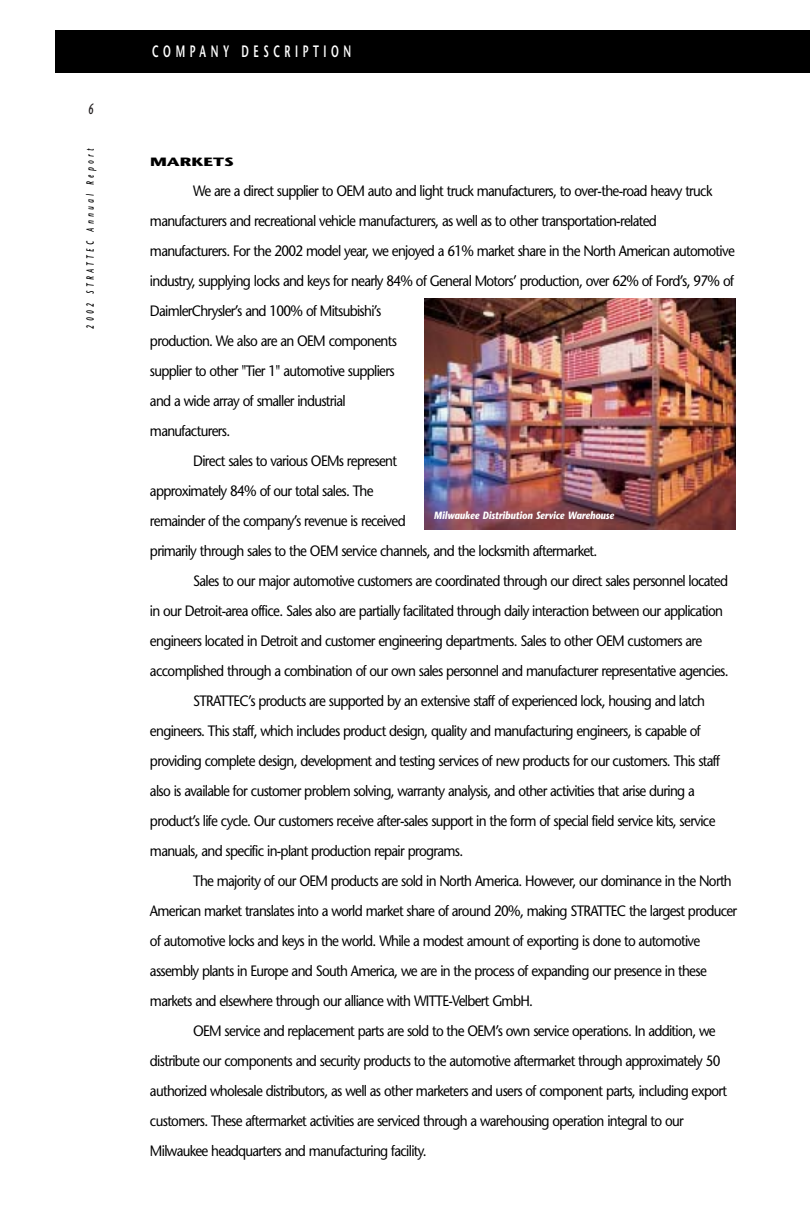
<style>
.page{position:relative;width:810px;height:1215px;background:#fff}
.page>*{position:absolute;margin:0;border:0;box-sizing:border-box;transform-origin:0 0}
.t1{font:600 16.5px "Stone Sans";letter-spacing:.46em;color:#fff;scale:.6 1}
.t2{font:15px "Stone Sans";letter-spacing:-.05em;color:#000;scale:.9 1}
.t3{font:italic 600 15px "Stone Sans";color:#231f20;scale:.6 1}
.t4{font:700 12px "Stone Sans";color:#000;scale:1.45 1}
.t5{font:italic 700 10.5px "Stone Sans";color:#fff;scale:.85 1}
.t6{font:italic 600 10.5px "Stone Sans";letter-spacing:.56em;color:#000;scale:.6 1}
</style>
<div class="page">
<div style="left:55px;top:30px;width:755px;height:43px;background:#000"></div>
<img style="left:425px;top:298px;width:311px;height:231px">
<p class="t3" style="left:88px;top:103px;width:10px">6</p>
<p class="t1" style="left:152px;top:45px;width:333px">COMPANY DESCRIPTION</p>
<p class="t6" style="left:86px;top:329px;width:302px;rotate:-90deg">2002 STRATTEC Annual Report</p>
<p class="t4" style="left:150px;top:157px;width:59px">MARKETS</p>
<p class="t2" style="left:193px;top:185px;width:579px">We are a direct supplier to OEM auto and light truck manufacturers, to over-the-road heavy truck</p>
<p class="t2" style="left:150px;top:215px;width:565px">manufacturers and recreational vehicle manufacturers, as well as to other transportation-related</p>
<p class="t2" style="left:150px;top:245px;width:651px">manufacturers. For the 2002 model year, we enjoyed a 61% market share in the North American automotive</p>
<p class="t2" style="left:150px;top:275px;width:650px">industry, supplying locks and keys for nearly 84% of General Motors’ production, over 62% of Ford’s, 97% of</p>
<p class="t2" style="left:150px;top:305px;width:259px">DaimlerChrysler’s and 100% of Mitsubishi’s</p>
<p class="t2" style="left:150px;top:335px;width:276px">production. We also are an OEM components</p>
<p class="t2" style="left:150px;top:365px;width:273px">supplier to other "Tier 1" automotive suppliers</p>
<p class="t2" style="left:150px;top:395px;width:219px">and a wide array of smaller industrial</p>
<p class="t2" style="left:150px;top:425px;width:91px">manufacturers.</p>
<p class="t2" style="left:193px;top:455px;width:228px">Direct sales to various OEMs represent</p>
<p class="t2" style="left:150px;top:485px;width:250px">approximately 84% of our total sales. The</p>
<p class="t2" style="left:150px;top:515px;width:286px">remainder of the company’s revenue is received</p>
<p class="t2" style="left:150px;top:545px;width:499px">primarily through sales to the OEM service channels, and the locksmith aftermarket.</p>
<p class="t2" style="left:193px;top:575px;width:596px">Sales to our major automotive customers are coordinated through our direct sales personnel located</p>
<p class="t2" style="left:150px;top:605px;width:638px">in our Detroit-area office. Sales also are partially facilitated through daily interaction between our application</p>
<p class="t2" style="left:150px;top:635px;width:615px">engineers located in Detroit and customer engineering departments. Sales to other OEM customers are</p>
<p class="t2" style="left:150px;top:665px;width:645px">accomplished through a combination of our own sales personnel and manufacturer representative agencies.</p>
<p class="t2" style="left:193px;top:695px;width:570px">STRATTEC’s products are supported by an extensive staff of experienced lock, housing and latch</p>
<p class="t2" style="left:150px;top:725px;width:614px">engineers. This staff, which includes product design, quality and manufacturing engineers, is capable of</p>
<p class="t2" style="left:150px;top:755px;width:635px">providing complete design, development and testing services of new products for our customers. This staff</p>
<p class="t2" style="left:150px;top:785px;width:607px">also is available for customer problem solving, warranty analysis, and other activities that arise during a</p>
<p class="t2" style="left:150px;top:815px;width:630px">product’s life cycle. Our customers receive after-sales support in the form of special field service kits, service</p>
<p class="t2" style="left:150px;top:845px;width:350px">manuals, and specific in-plant production repair programs.</p>
<p class="t2" style="left:193px;top:875px;width:600px">The majority of our OEM products are sold in North America. However, our dominance in the North</p>
<p class="t2" style="left:150px;top:905px;width:654px">American market translates into a world market share of around 20%, making STRATTEC the largest producer</p>
<p class="t2" style="left:150px;top:935px;width:613px">of automotive locks and keys in the world. While a modest amount of exporting is done to automotive</p>
<p class="t2" style="left:150px;top:965px;width:620px">assembly plants in Europe and South America, we are in the process of expanding our presence in these</p>
<p class="t2" style="left:150px;top:995px;width:427px">markets and elsewhere through our alliance with WITTE-Velbert GmbH.</p>
<p class="t2" style="left:193px;top:1025px;width:582px">OEM service and replacement parts are sold to the OEM’s own service operations. In addition, we</p>
<p class="t2" style="left:150px;top:1055px;width:635px">distribute our components and security products to the automotive aftermarket through approximately 50</p>
<p class="t2" style="left:150px;top:1085px;width:643px">authorized wholesale distributors, as well as other marketers and users of component parts, including export</p>
<p class="t2" style="left:150px;top:1115px;width:595px">customers. These aftermarket activities are serviced through a warehousing operation integral to our</p>
<p class="t2" style="left:150px;top:1145px;width:309px">Milwaukee headquarters and manufacturing facility.</p>
<p class="t5" style="left:434px;top:511px;width:214px">Milwaukee Distribution Service Warehouse</p>
</div>
